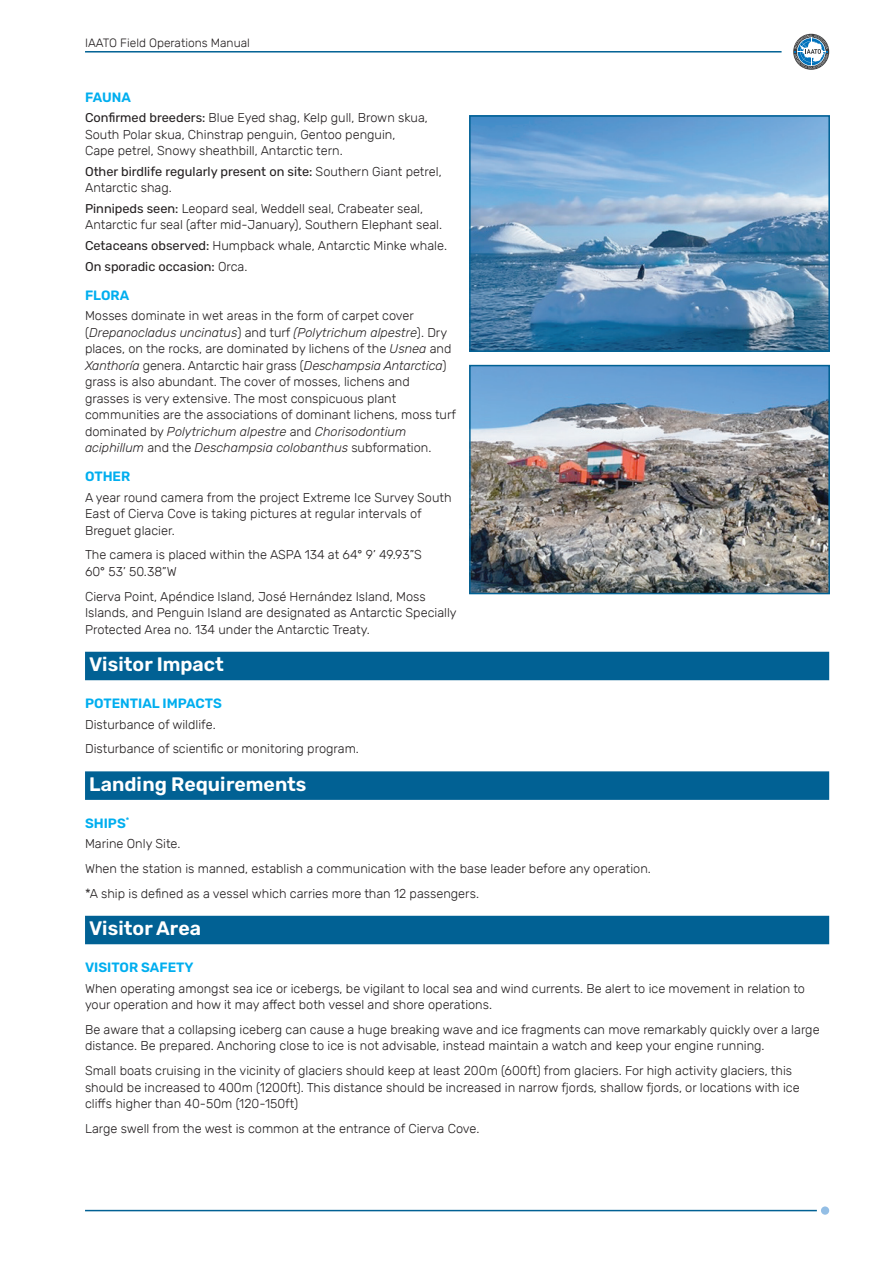
<style>
.page{position:relative;width:893px;height:1263px;background:#fff}
.page>*{position:absolute;margin:0;border:0;box-sizing:border-box;transform-origin:0 0}
.t1{font:600 19.5px "Rubik";color:#fff}
.t2{font:600 13.5px "Rubik";color:#00aeef}
.t3{font:300 12.75px/16.5px "Rubik";color:#231f20}
.t4{font:12.75px/16.5px "Rubik";color:#231f20}
.t5{font:300 12px "Rubik";color:#231f20}
.s1{font-weight:400}
.s2{font-weight:300}
.s3{font-style:italic}
</style>
<div class="page">
<hr style="left:85px;top:51px;width:697px;height:2px;background:#016194">
<hr style="left:85px;top:1210px;width:732px;height:1px;background:#016194">
<svg style="left:793px;top:34px;width:36px;height:36px"></svg>
<svg style="left:794px;top:35px;width:34px;height:34px"></svg>
<div style="left:821px;top:1206px;width:8px;height:9px;background:#93bee5;border-radius:50%"></div>
<div style="left:85px;top:652px;width:744px;height:28px;background:#016194"></div>
<div style="left:85px;top:771px;width:744px;height:29px;background:#016194"></div>
<div style="left:85px;top:916px;width:744px;height:28px;background:#016194"></div>
<img style="left:472px;top:118px;width:355px;height:231px">
<div style="left:469px;top:115px;width:361px;height:237px;border:2px solid #016194"></div>
<img style="left:472px;top:368px;width:355px;height:223px">
<div style="left:469px;top:365px;width:361px;height:229px;border:2px solid #016194"></div>
<p class="t5" style="left:85px;top:37px;width:166px">IAATO Field Operations Manual</p>
<p class="t2" style="left:85px;top:89px;width:47px">FAUNA</p>
<p class="t3" style="left:85px;top:110px;width:344px"><span class="s1">Confirmed breeders:</span> Blue Eyed shag, Kelp gull, Brown skua,<br>South Polar skua, Chinstrap penguin, Gentoo penguin,<br>Cape petrel, Snowy sheathbill, Antarctic tern.</p>
<p class="t4" style="left:85px;top:163px;width:358px">Other birdlife regularly present on site: <span class="s2">Southern Giant petrel,<br>Antarctic shag.</span></p>
<p class="t3" style="left:85px;top:201px;width:358px"><span class="s1">Pinnipeds seen:</span> Leopard seal, Weddell seal, Crabeater seal,<br>Antarctic fur seal (after mid-January), Southern Elephant seal.</p>
<p class="t3" style="left:85px;top:236px;width:363px;line-height:20.7px"><span class="s1">Cetaceans observed:</span> Humpback whale, Antarctic Minke whale.<br><span class="s1">On sporadic occasion:</span> Orca.</p>
<p class="t2" style="left:85px;top:287px;width:46px">FLORA</p>
<p class="t3" style="left:85px;top:308px;width:372px">Mosses dominate in wet areas in the form of carpet cover (<span class="s3">Drepanocladus uncinatus</span>) and turf <span class="s3">(Polytrichum alpestre</span>). Dry places, on the rocks, are dominated by lichens of the <span class="s3">Usnea</span> and <span class="s3">Xanthoría</span> genera. Antarctic hair grass (<span class="s3">Deschampsia Antarctica</span>) grass is also abundant. The cover of mosses, lichens and grasses is very extensive. The most conspicuous plant communities are the associations of dominant lichens, moss turf dominated by <span class="s3">Polytrichum alpestre</span> and <span class="s3">Chorisodontium aciphillum</span> and the <span class="s3">Deschampsia colobanthus</span> subformation.</p>
<p class="t2" style="left:85px;top:469px;width:47px">OTHER</p>
<p class="t3" style="left:85px;top:489px;width:368px">A year round camera from the project Extreme Ice Survey South<br>East of Cierva Cove is taking pictures at regular intervals of<br>Breguet glacier.</p>
<p class="t3" style="left:85px;top:547px;width:338px">The camera is placed within the ASPA 134 at 64° 9’ 49.93”S<br>60° 53’ 50.38”W</p>
<p class="t3" style="left:85px;top:588px;width:373px">Cierva Point, Apéndice Island, José Hernández Island, Moss<br>Islands, and Penguin Island are designated as Antarctic Specially<br>Protected Area no. 134 under the Antarctic Treaty.</p>
<h1 class="t1" style="left:89px;top:653px;width:136px">Visitor Impact</h1>
<p class="t2" style="left:85px;top:696px;width:138px">POTENTIAL IMPACTS</p>
<p class="t3" style="left:85px;top:712px;width:275px;line-height:24.8px">Disturbance of wildlife.<br>Disturbance of scientific or monitoring program.</p>
<h1 class="t1" style="left:89px;top:773px;width:219px">Landing Requirements</h1>
<p class="t2" style="left:85px;top:815px;width:46px">SHIPS<sup>*</sup></p>
<p class="t3" style="left:85px;top:832px;width:567px;line-height:24.8px">Marine Only Site.<br>When the station is manned, establish a communication with the base leader before any operation. *A ship is defined as a vessel which carries more than 12 passengers.</p>
<h1 class="t1" style="left:89px;top:917px;width:113px">Visitor Area</h1>
<p class="t2" style="left:85px;top:960px;width:110px">VISITOR SAFETY</p>
<p class="t3" style="left:85px;top:980px;width:721px">When operating amongst sea ice or icebergs, be vigilant to local sea and wind currents. Be alert to ice movement in relation to your operation and how it may affect both vessel and shore operations.</p>
<p class="t3" style="left:85px;top:1021px;width:736px">Be aware that a collapsing iceberg can cause a huge breaking wave and ice fragments can move remarkably quickly over a large distance. Be prepared. Anchoring close to ice is not advisable, instead maintain a watch and keep your engine running.</p>
<p class="t3" style="left:85px;top:1063px;width:716px">Small boats cruising in the vicinity of glaciers should keep at least 200m (600ft) from glaciers. For high activity glaciers, this should be increased to 400m (1200ft). This distance should be increased in narrow fjords, shallow fjords, or locations with ice cliffs higher than 40-50m (120-150ft)</p>
<p class="t3" style="left:85px;top:1120px;width:396px">Large swell from the west is common at the entrance of Cierva Cove.</p>
</div>
